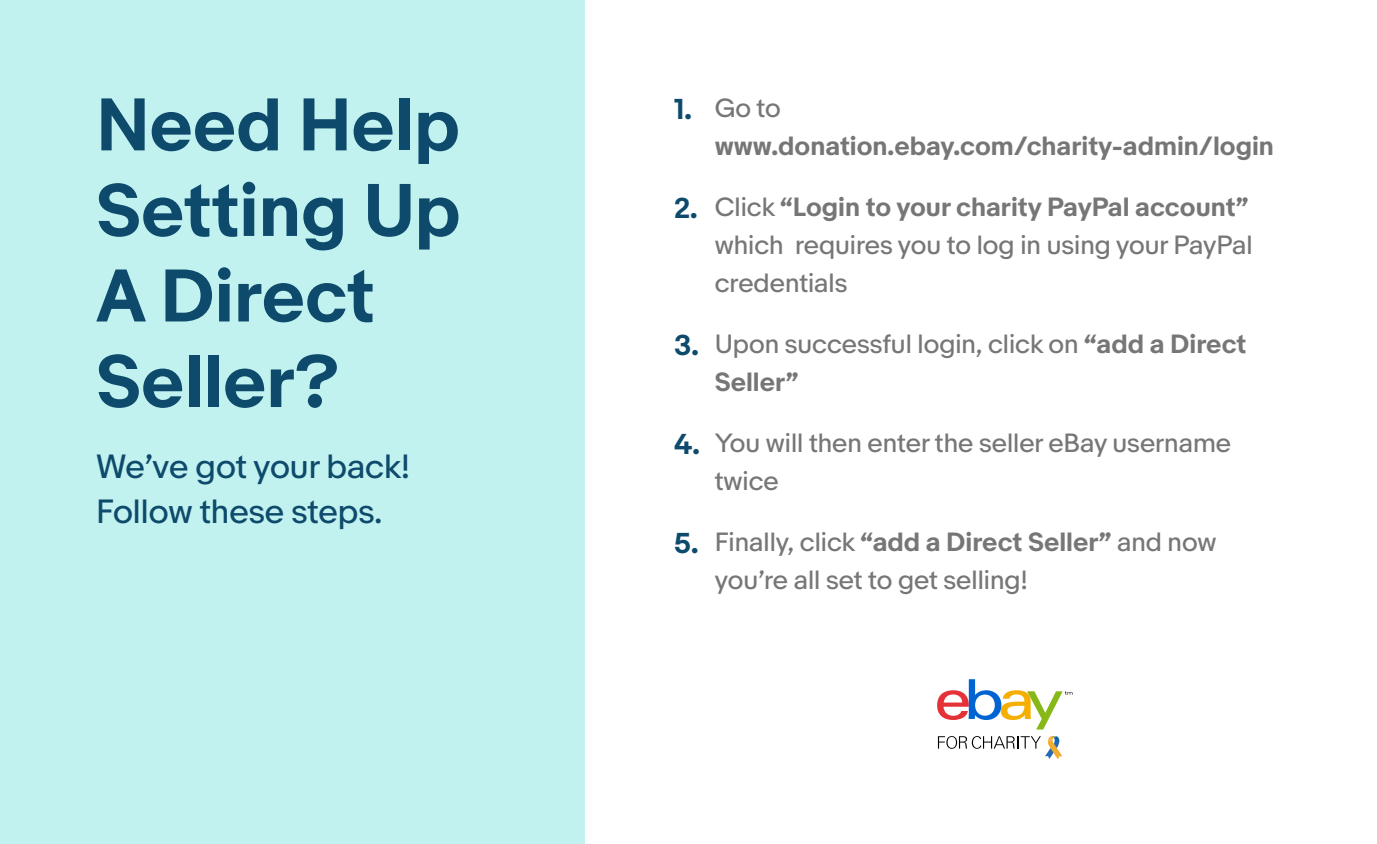
<style>
.page{position:relative;width:1377px;height:844px;background:#fff}
.page>*{position:absolute;margin:0;border:0;box-sizing:border-box;transform-origin:0 0}
.t1{font:700 69.75px/85.5px "Market Sans";color:#0e4a6c}
.t2{font:31.5px/45px "Market Sans";color:#0e4a6c}
.t3{font:700 27px "Market Sans";color:#0e4a6c}
.t4{font:24.75px/38.2px "Market Sans";color:#767676}
.t5{font:700 24.75px "Market Sans";color:#767676}
.s1{font-weight:700}
</style>
<div class="page">
<div style="left:0;top:0;width:585px;height:844px;background:#c2f2ef"></div>
<svg style="left:937px;top:679px;width:136px;height:50px"></svg>
<svg style="left:938px;top:736px;width:124px;height:23px"></svg>
<h1 class="t1" style="left:96px;top:85px;width:366px">Need Help<br>Setting Up<br>A Direct<br>Seller?</h1>
<p class="t2" style="left:96px;top:444px;width:315px">We’ve got your back!<br>Follow these steps.</p>
<p class="t3" style="left:674px;top:92px;width:19px">1.</p>
<p class="t3" style="left:674px;top:191px;width:25px">2.</p>
<p class="t3" style="left:674px;top:328px;width:26px">3.</p>
<p class="t4" style="left:715px;top:89px;width:68px">Go to</p>
<p class="t5" style="left:715px;top:131px;width:561px">www.donation.ebay.com/charity-admin/login</p>
<p class="t4" style="left:715px;top:188px;width:539px">Click <span class="s1">“Login to your charity PayPal account” </span>which requires you to log in using your PayPal credentials</p>
<p class="t4" style="left:715px;top:325px;width:533px">Upon successful login, click on <span class="s1">“add a Direct<br>Seller”</span></p>
<p class="t3" style="left:674px;top:427px;width:27px">4.</p>
<p class="t4" style="left:715px;top:424px;width:518px">You will then enter the seller eBay username twice</p>
<p class="t3" style="left:674px;top:526px;width:26px">5.</p>
<p class="t4" style="left:715px;top:523px;width:503px">Finally, click <span class="s1">“add a Direct Seller”</span> and now you’re all set to get selling!</p>
</div>
